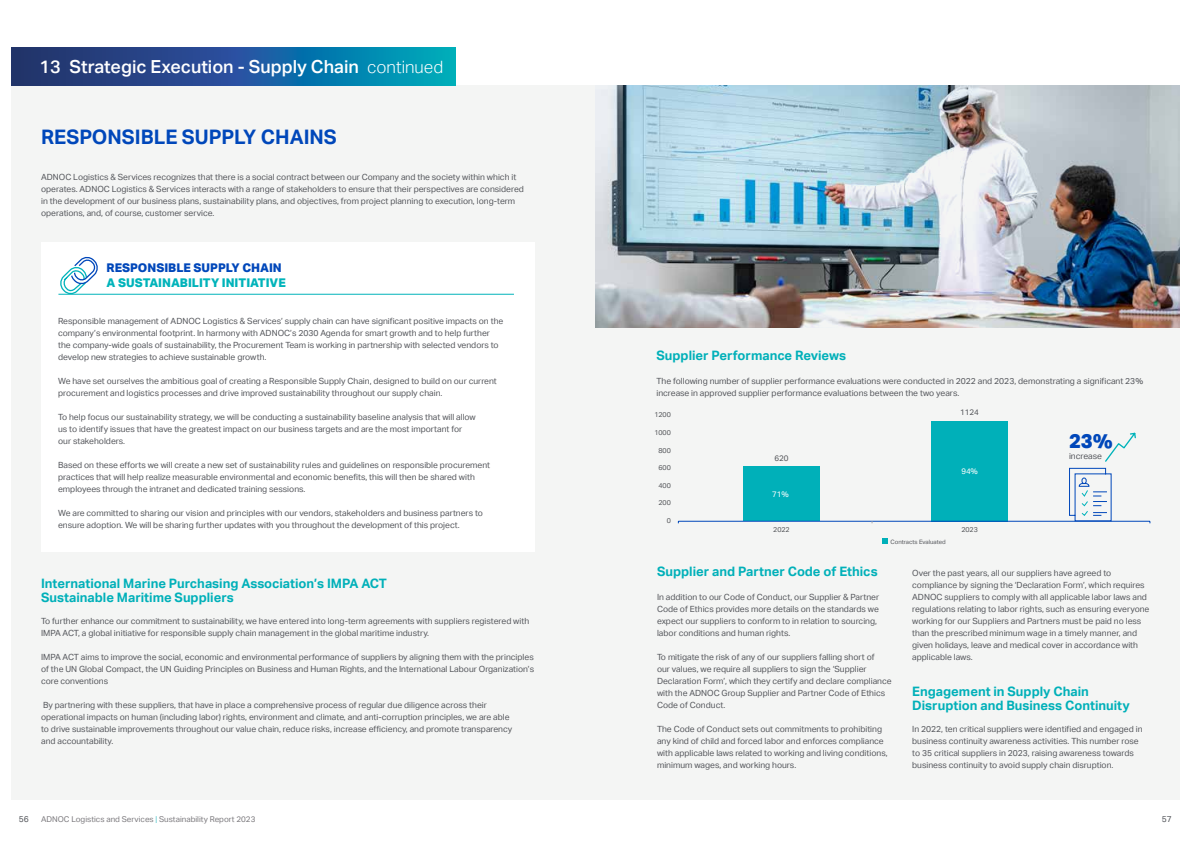
<style>
.page{position:relative;width:1191px;height:842px;background:#fff}
.page>*{position:absolute;margin:0;border:0;box-sizing:border-box;transform-origin:0 0}
.t1{font:700 20px "ADNOC Sans";color:#0047ba}
.t2{font:800 20px "ADNOC Sans";color:#0047ba}
.t3{font:500 18px "ADNOC Sans";color:#fff}
.t4{font:700 13px/14px "ADNOC Sans";color:#00b0b9}
.t5{font:800 12px "ADNOC Sans";color:#00b3ba}
.t6{font:800 12px "ADNOC Sans";color:#0047ba}
.t7{font:8.5px/12px "ADNOC Sans";color:#54565b}
.t8{font:8px "ADNOC Sans";color:#7b797d}
.t9{font:8px "ADNOC Sans";letter-spacing:-.01em;color:#54565a}
.t10{font:8px "ADNOC Sans";color:#fff}
.t11{font:7px "ADNOC Sans";letter-spacing:-.01em;color:#54565a}
.t12{font:6px "ADNOC Sans";color:#54565b}
.s1{font-weight:300;font-size:17px}
.s2{color:#56c5cb}
</style>
<div class="page">
<div style="left:11px;top:85px;width:1168px;height:714px;background:#f4f5f4"></div>
<div style="left:41px;top:242px;width:493px;height:310px;background:#fff"></div>
<svg style="left:58px;top:256px;width:42px;height:38px"></svg>
<hr style="left:58px;top:294px;width:456px;height:1px;background:#00b3ba">
<img style="left:595px;top:85px;width:584px;height:242px">
<svg style="left:1068px;top:432px;width:68px;height:89px"></svg>
<svg style="left:11px;top:48px;width:444px;height:37px;background:#175f98"></svg>
<div style="left:743px;top:467px;width:77px;height:54px;background:#00b0b9"></div>
<div style="left:931px;top:421px;width:77px;height:100px;background:#00b0b9"></div>
<hr style="left:678px;top:521px;width:472px;height:1px;background:#0047ba">
<svg style="left:882px;top:539px;width:5px;height:5px"></svg>
<h2 class="t3" style="left:40px;top:56px;width:405px">13 Strategic Execution - Supply Chain <span class="s1">continued</span></h2>
<h1 class="t1" style="left:41px;top:125px;width:297px">RESPONSIBLE SUPPLY CHAINS</h1>
<p class="t7" style="left:41px;top:171px;width:484px">ADNOC Logistics &amp; Services recognizes that there is a social contract between our Company and the society within which it operates. ADNOC Logistics &amp; Services interacts with a range of stakeholders to ensure that their perspectives are considered in the development of our business plans, sustainability plans, and objectives, from project planning to execution, long-term operations, and, of course, customer service.</p>
<h3 class="t6" style="left:107px;top:261px;width:177px">RESPONSIBLE SUPPLY CHAIN</h3>
<h3 class="t5" style="left:107px;top:276px;width:181px">A SUSTAINABILITY INITIATIVE</h3>
<p class="t7" style="left:58px;top:315px;width:447px">Responsible management of ADNOC Logistics &amp; Services’ supply chain can have significant positive impacts on the company’s environmental footprint. In harmony with ADNOC’s 2030 Agenda for smart growth and to help further the company-wide goals of sustainability, the Procurement Team is working in partnership with selected vendors to develop new strategies to achieve sustainable growth.</p>
<p class="t7" style="left:58px;top:375px;width:440px">We have set ourselves the ambitious goal of creating a Responsible Supply Chain, designed to build on our current procurement and logistics processes and drive improved sustainability throughout our supply chain.</p>
<p class="t7" style="left:58px;top:411px;width:419px">To help focus our sustainability strategy, we will be conducting a sustainability baseline analysis that will allow us to identify issues that have the greatest impact on our business targets and are the most important for our stakeholders.</p>
<p class="t7" style="left:58px;top:459px;width:433px">Based on these efforts we will create a new set of sustainability rules and guidelines on responsible procurement practices that will help realize measurable environmental and economic benefits, this will then be shared with employees through the intranet and dedicated training sessions.</p>
<p class="t7" style="left:58px;top:507px;width:426px">We are committed to sharing our vision and principles with our vendors, stakeholders and business partners to ensure adoption. We will be sharing further updates with you throughout the development of this project.</p>
<h3 class="t4" style="left:41px;top:577px;width:347px">International Marine Purchasing Association’s IMPA ACT<br>Sustainable Maritime Suppliers</h3>
<p class="t7" style="left:41px;top:615px;width:489px">To further enhance our commitment to sustainability, we have entered into long-term agreements with suppliers registered with<br>IMPA ACT, a global initiative for responsible supply chain management in the global maritime industry.</p>
<p class="t7" style="left:41px;top:651px;width:494px;text-align:justify">IMPA ACT aims to improve the social, economic and environmental performance of suppliers by aligning them with the principles of the UN Global Compact, the UN Guiding Principles on Business and Human Rights, and the International Labour Organization’s core conventions</p>
<p class="t7" style="left:41px;top:699px;width:472px">By partnering with these suppliers, that have in place a comprehensive process of regular due diligence across their operational impacts on human (including labor) rights, environment and climate, and anti-corruption principles, we are able to drive sustainable improvements throughout our value chain, reduce risks, increase efficiency, and promote transparency and accountability.</p>
<h3 class="t4" style="left:656px;top:349px;width:191px">Supplier Performance Reviews</h3>
<p class="t7" style="left:656px;top:375px;width:488px">The following number of supplier performance evaluations were conducted in 2022 and 2023, demonstrating a significant 23% increase in approved supplier performance evaluations between the two years.</p>
<h1 class="t2" style="left:1069px;top:429px;width:45px">23%</h1>
<p class="t9" style="left:960px;top:408px;width:20px">1124</p>
<p class="t11" style="left:654px;top:411px;width:18px">1200</p>
<p class="t11" style="left:654px;top:428px;width:18px">1000</p>
<p class="t11" style="left:658px;top:446px;width:14px">800</p>
<p class="t7" style="left:1069px;top:450px;width:34px">increase</p>
<p class="t9" style="left:774px;top:453px;width:16px">620</p>
<p class="t11" style="left:658px;top:464px;width:14px">600</p>
<p class="t11" style="left:658px;top:481px;width:14px">400</p>
<p class="t11" style="left:658px;top:499px;width:14px">200</p>
<p class="t11" style="left:666px;top:517px;width:6px">0</p>
<p class="t10" style="left:772px;top:489px;width:18px">71%</p>
<p class="t10" style="left:961px;top:466px;width:18px">94%</p>
<p class="t11" style="left:773px;top:525px;width:18px">2022</p>
<p class="t11" style="left:961px;top:525px;width:18px">2023</p>
<p class="t12" style="left:890px;top:538px;width:57px">Contracts Evaluated</p>
<h3 class="t4" style="left:657px;top:565px;width:222px">Supplier and Partner Code of Ethics</h3>
<p class="t7" style="left:657px;top:591px;width:224px">In addition to our Code of Conduct, our Supplier &amp; Partner Code of Ethics provides more details on the standards we expect our suppliers to conform to in relation to sourcing, labor conditions and human rights.</p>
<p class="t7" style="left:657px;top:651px;width:236px">To mitigate the risk of any of our suppliers falling short of<br>our values, we require all suppliers to sign the ‘Supplier Declaration Form’, which they certify and declare compliance with the ADNOC Group Supplier and Partner Code of Ethics Code of Conduct.</p>
<p class="t7" style="left:657px;top:723px;width:232px">The Code of Conduct sets out commitments to prohibiting any kind of child and forced labor and enforces compliance with applicable laws related to working and living conditions, minimum wages, and working hours.</p>
<p class="t7" style="left:912px;top:567px;width:239px">Over the past years, all our suppliers have agreed to compliance by signing the ‘Declaration Form’, which requires ADNOC suppliers to comply with all applicable labor laws and regulations relating to labor rights, such as ensuring everyone working for our Suppliers and Partners must be paid no less than the prescribed minimum wage in a timely manner, and given holidays, leave and medical cover in accordance with applicable laws.</p>
<h3 class="t4" style="left:912px;top:685px;width:219px">Engagement in Supply Chain<br>Disruption and Business Continuity</h3>
<p class="t7" style="left:912px;top:723px;width:232px">In 2022, ten critical suppliers were identified and engaged in business continuity awareness activities. This number rose to 35 critical suppliers in 2023, raising awareness towards business continuity to avoid supply chain disruption.</p>
<p class="t7" style="left:19px;top:813px;width:12px">56</p>
<p class="t8" style="left:41px;top:815px;width:216px">ADNOC Logistics and Services <span class="s2">|</span> Sustainability Report 2023</p>
<p class="t7" style="left:1161px;top:813px;width:12px">57</p>
</div>
